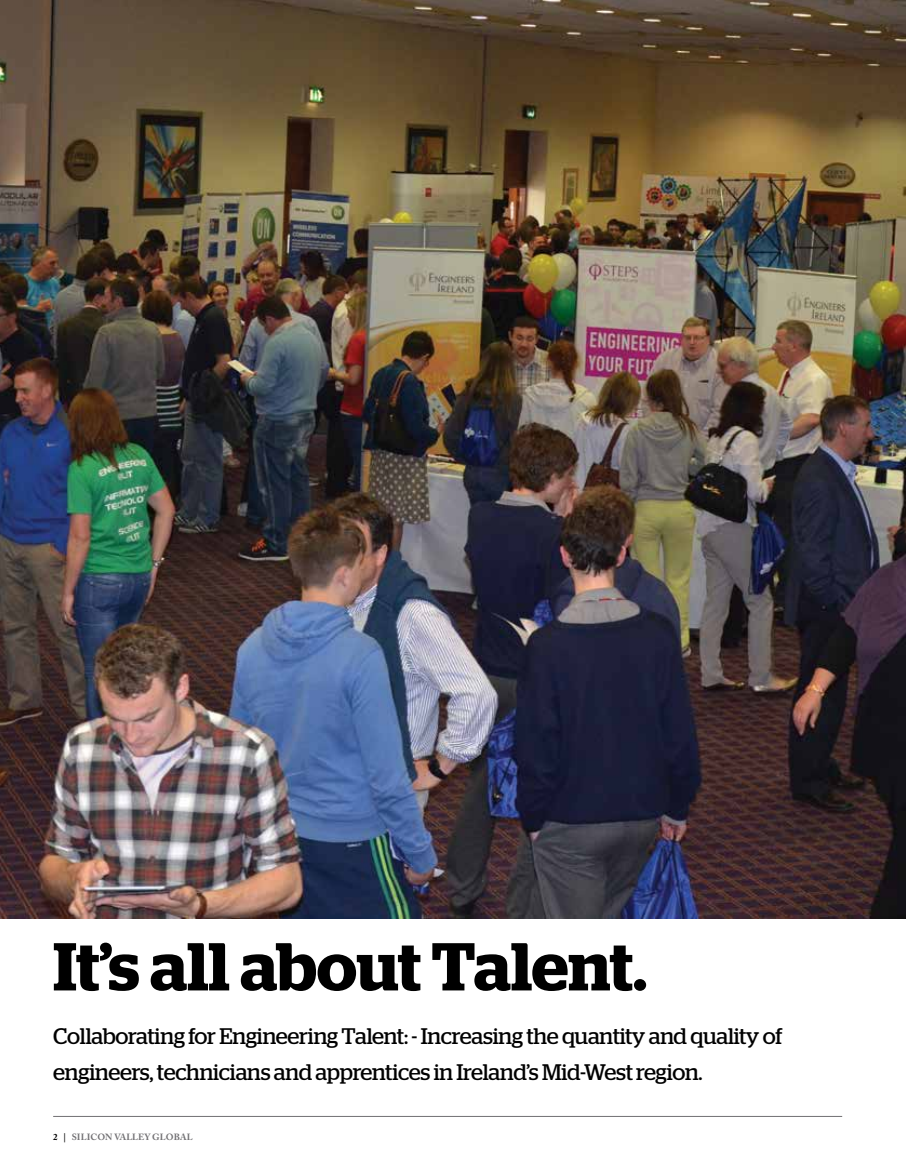
<style>
.page{position:relative;width:906px;height:1174px;background:#fff}
.page>*{position:absolute;margin:0;border:0;box-sizing:border-box;transform-origin:0 0}
.t1{font:600 67.5px "Stag";letter-spacing:-.005em;color:#000}
.t2{font:22.5px/36px "Stag";letter-spacing:-.01em;color:#000}
.t3{font:700 9px "Adobe Caslon Pro";letter-spacing:.015em;color:#717073}
.s1{color:#000}
</style>
<div class="page">
<hr style="left:53px;top:1116px;width:789px;height:1px;background:#717073">
<img style="left:0;top:0;width:906px;height:918px">
<h1 class="t1" style="left:53px;top:927px;width:595px">It’s all about Talent.</h1>
<p class="t2" style="left:53px;top:1018px;width:731px">Collaborating for Engineering Talent: - Increasing the quantity and quality of engineers, technicians and apprentices in Ireland’s Mid-West region.</p>
<p class="t3" style="left:53px;top:1132px;width:141px"><span class="s1">2 |</span> SILICON VALLEY GLOBAL</p>
</div>
